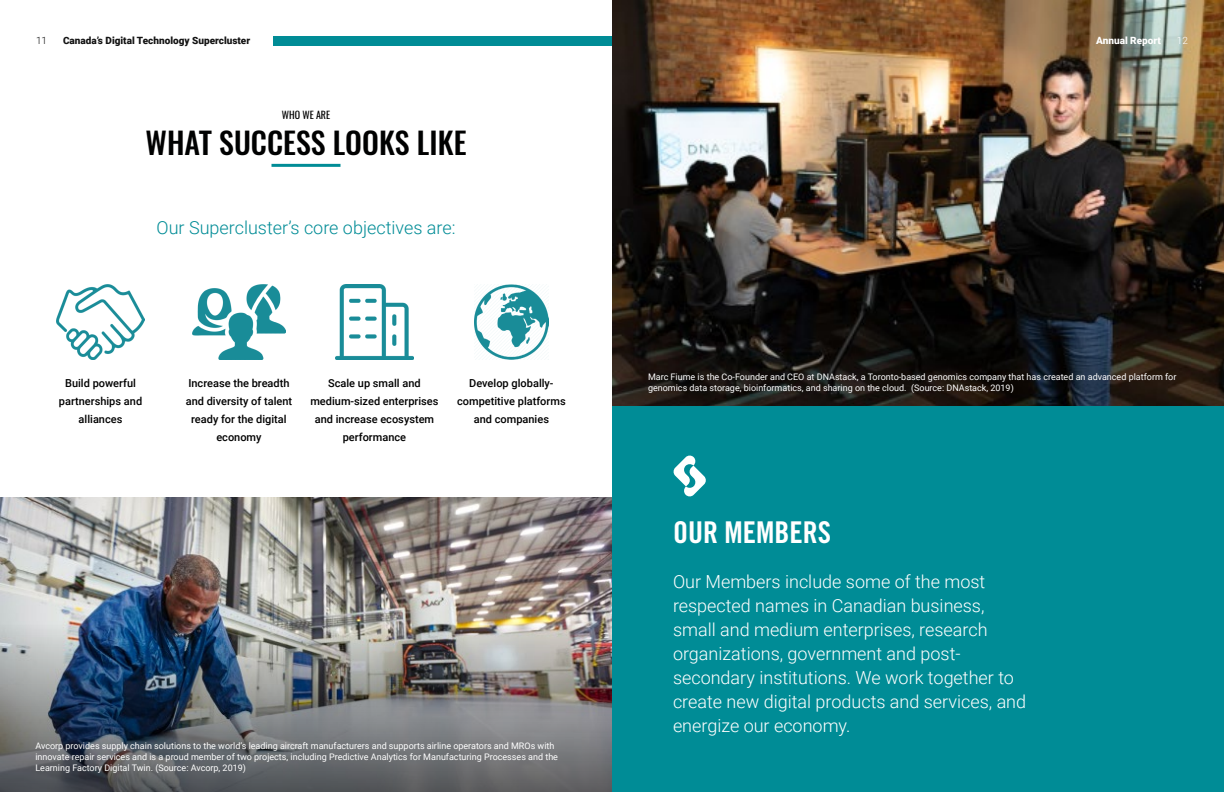
<style>
.page{position:relative;width:1224px;height:792px;background:#fff}
.page>*{position:absolute;margin:0;border:0;box-sizing:border-box;transform-origin:0 0}
.t1{font:500 30px "Oswald";color:#000101}
.t2{font:30px "Trade Gothic LT Std Bd Cn 20";color:#fff}
.t3{font:300 18px/24px "Roboto";color:#fff}
.t4{font:300 18px "Roboto";color:#008c96}
.t5{font:500 11px/18px "Roboto";color:#000;text-align:center}
.t6{font:900 10px "Roboto";color:#121212}
.t7{font:900 10px "Roboto";color:#fff}
.t8{font:10px "Oswald";color:#000101}
.t9{font:300 10px "Roboto";color:#121212}
.t10{font:300 10px "Roboto";color:#fff}
.t11{font:9px/11px "Roboto";color:#fff}
</style>
<div class="page">
<img style="left:612px;top:0;width:612px;height:406px">
<div style="left:612px;top:406px;width:612px;height:386px;background:#008c96"></div>
<div style="left:273px;top:36px;width:339px;height:10px;background:#008c96"></div>
<hr style="left:272px;top:164px;width:68px;height:3px;background:#008c96">
<img style="left:56px;top:285px;width:89px;height:75px">
<img style="left:336px;top:285px;width:77px;height:75px">
<img style="left:192px;top:285px;width:94px;height:75px">
<img style="left:474px;top:285px;width:75px;height:75px">
<svg style="left:673px;top:455px;width:33px;height:42px"></svg>
<img style="left:0;top:497px;width:612px;height:126px">
<img style="left:0;top:623px;width:612px;height:169px">
<p class="t9" style="left:36px;top:33px;width:13px">11</p>
<p class="t6" style="left:63px;top:33px;width:189px">Canada’s Digital Technology Supercluster</p>
<p class="t7" style="left:1096px;top:33px;width:66px">Annual Report</p>
<p class="t10" style="left:1177px;top:33px;width:13px">12</p>
<p class="t8" style="left:282px;top:108px;width:50px">WHO WE ARE</p>
<h1 class="t1" style="left:146px;top:121px;width:322px">WHAT SUCCESS LOOKS LIKE</h1>
<h2 class="t4" style="left:157px;top:215px;width:300px">Our Supercluster’s core objectives are:</h2>
<p class="t5" style="left:59px;top:374px;width:85px">Build powerful partnerships and alliances</p>
<p class="t5" style="left:186px;top:374px;width:108px">Increase the breadth and diversity of talent ready for the digital economy</p>
<p class="t5" style="left:457px;top:374px;width:110px">Develop globally&shy;competitive platforms and companies</p>
<p class="t5" style="left:310px;top:374px;width:130px">Scale up small and medium-sized enterprises and increase ecosystem performance</p>
<p class="t11" style="left:35px;top:740px;width:524px">Avcorp provides supply chain solutions to the world’s leading aircraft manufacturers and supports airline operators and MROs with innovate repair services and is a proud member of two projects, including Predictive Analytics for Manufacturing Processes and the<br>Learning Factory Digital Twin. (Source: Avcorp, 2019)</p>
<p class="t11" style="left:648px;top:371px;width:530px">Marc Fiume is the Co-Founder and CEO at DNAstack, a Toronto-based genomics company that has created an advanced platform for genomics data storage, bioinformatics, and sharing on the cloud. (Source: DNAstack, 2019)</p>
<h1 class="t2" style="left:673px;top:514px;width:160px">OUR MEMBERS</h1>
<p class="t3" style="left:673px;top:569px;width:355px">Our Members include some of the most respected names in Canadian business, small and medium enterprises, research organizations, government and post&shy;secondary institutions. We work together to create new digital products and services, and energize our economy.</p>
</div>
